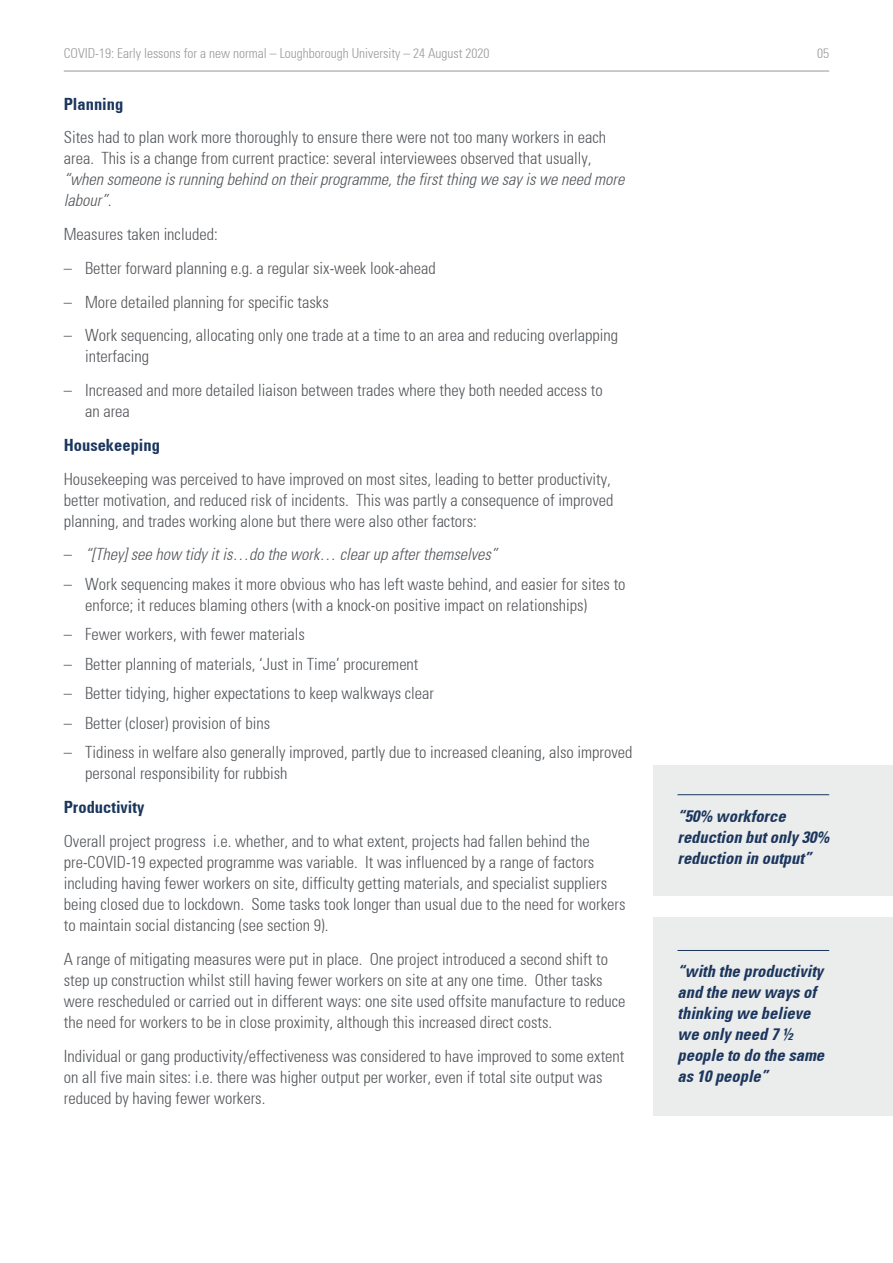
<style>
.page{position:relative;width:893px;height:1263px;background:#fff}
.page>*{position:absolute;margin:0;border:0;box-sizing:border-box;transform-origin:0 0}
.Body_copy{font:300 condensed 16.5px/21px "Univers";color:#53565a}
.Body_copy-2{font:italic 700 condensed 16.5px/21px "Univers";color:#1b365d}
.t1{font:italic 300 condensed 16.5px "Univers";color:#53565a}
.Body_copy-3{font:700 condensed 16.5px "Univers";color:#1b365d}
.t2{font:300 condensed 13.5px "Univers";color:#97999b}
.s1{font-style:italic}
.s2{font-style:normal}
</style>
<div class="page">
<hr style="left:64px;top:71px;width:765px;height:1px;background:#97999b">
<div style="left:654px;top:765px;width:239px;height:131px;background:#ebecec"></div>
<div style="left:654px;top:917px;width:239px;height:198px;background:#ebecec"></div>
<hr style="left:677px;top:794px;width:152px;height:1px;background:#1b365d">
<hr style="left:677px;top:950px;width:152px;height:1px;background:#1b365d">
<p class="t2" style="left:64px;top:45px;width:427px">COVID‐19: Early lessons for a new normal – Loughborough University – 24 August 2020</p>
<p class="t2" style="left:817px;top:45px;width:13px">05</p>
<p class="Body_copy-3" style="left:64px;top:94px;width:61px">Planning</p>
<p class="Body_copy" style="left:64px;top:127px;width:562px">Sites had to plan work more thoroughly to ensure there were not too many workers in each area. This is a change from current practice: several interviewees observed that usually, <span class="s1">“when someone is running behind on their programme, the first thing we say is we need more labour”.</span></p>
<p class="Body_copy" style="left:64px;top:224px;width:155px">Measures taken included:</p>
<p class="Body_copy" style="left:64px;top:258px;width:374px">– Better forward planning e.g. a regular six-week look-ahead</p>
<p class="Body_copy" style="left:64px;top:291px;width:266px">– More detailed planning for specific tasks</p>
<p class="Body_copy" style="left:85px;top:325px;width:535px;text-indent:-21px">– Work sequencing, allocating only one trade at a time to an area and reducing overlapping interfacing</p>
<p class="Body_copy" style="left:85px;top:380px;width:519px;text-indent:-21px">– Increased and more detailed liaison between trades where they both needed access to an area</p>
<p class="Body_copy-3" style="left:64px;top:435px;width:98px">Housekeeping</p>
<p class="Body_copy" style="left:64px;top:468px;width:551px">Housekeeping was perceived to have improved on most sites, leading to better productivity, better motivation, and reduced risk of incidents. This was partly a consequence of improved planning, and trades working alone but there were also other factors:</p>
<p class="t1" style="left:64px;top:545px;width:435px"><span class="s2">–</span> “[They] see how tidy it is…do the work… clear up after themselves”</p>
<p class="Body_copy" style="left:85px;top:574px;width:542px;text-indent:-21px">– Work sequencing makes it more obvious who has left waste behind, and easier for sites to enforce; it reduces blaming others (with a knock-on positive impact on relationships)</p>
<p class="Body_copy" style="left:64px;top:624px;width:243px">– Fewer workers, with fewer materials</p>
<p class="Body_copy" style="left:64px;top:654px;width:356px">– Better planning of materials, ‘Just in Time’ procurement</p>
<p class="Body_copy" style="left:64px;top:683px;width:372px">– Better tidying, higher expectations to keep walkways clear</p>
<p class="Body_copy" style="left:64px;top:713px;width:208px">– Better (closer) provision of bins</p>
<p class="Body_copy" style="left:85px;top:742px;width:549px;text-indent:-21px">– Tidiness in welfare also generally improved, partly due to increased cleaning, also improved personal responsibility for rubbish</p>
<p class="Body_copy-3" style="left:64px;top:797px;width:82px">Productivity</p>
<p class="Body_copy" style="left:64px;top:831px;width:563px">Overall project progress i.e. whether, and to what extent, projects had fallen behind the pre-COVID-19 expected programme was variable. It was influenced by a range of factors including having fewer workers on site, difficulty getting materials, and specialist suppliers being closed due to lockdown. Some tasks took longer than usual due to the need for workers to maintain social distancing (see section 9).</p>
<p class="Body_copy" style="left:64px;top:948px;width:563px">A range of mitigating measures were put in place. One project introduced a second shift to step up construction whilst still having fewer workers on site at any one time. Other tasks were rescheduled or carried out in different ways: one site used offsite manufacture to reduce the need for workers to be in close proximity, although this increased direct costs.</p>
<p class="Body_copy" style="left:64px;top:1045px;width:562px">Individual or gang productivity/effectiveness was considered to have improved to some extent on all five main sites: i.e. there was higher output per worker, even if total site output was reduced by having fewer workers.</p>
<p class="Body_copy-2" style="left:677px;top:805px;width:153px">“50% workforce reduction but only 30% reduction in output”</p>
<p class="Body_copy-2" style="left:677px;top:961px;width:148px">“with the productivity and the new ways of thinking we believe we only need 7 ½ people to do the same as 10 people”</p>
</div>
